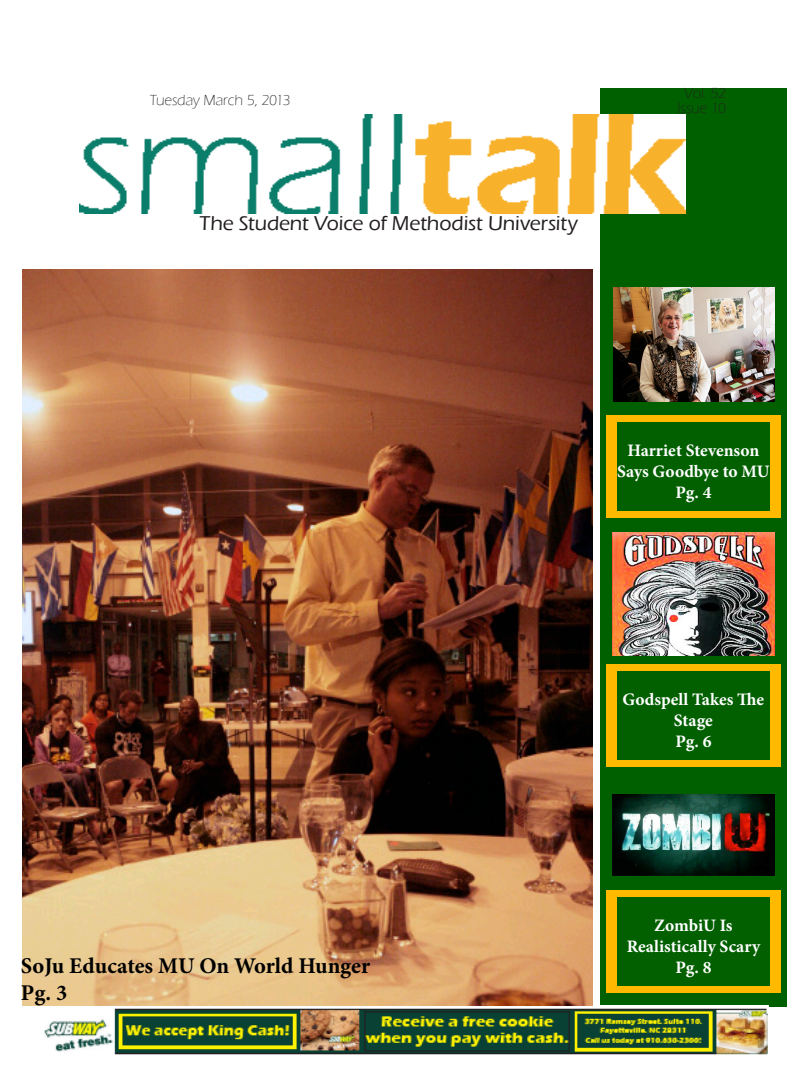
<style>
.page{position:relative;width:810px;height:1080px;background:#fff}
.page>*{position:absolute;margin:0;border:0;box-sizing:border-box;transform-origin:0 0}
.t1{font:700 22.5px "Minion Pro";color:#000}
.t2{font:500 20.62px "Eras ITC";letter-spacing:-.005em;color:#231f20}
.t3{font:700 17.5px/21px "Minion Pro";color:#fff;text-align:center}
.t4{font:300 15px/15px "Eras ITC";letter-spacing:-.01em;color:#231f20;text-align:center}
</style>
<div class="page">
<div style="left:600px;top:88px;width:187px;height:919px;background:#006000"></div>
<img style="left:80px;top:115px;width:606px;height:98px">
<img style="left:42px;top:1005px;width:726px;height:50px">
<img style="left:23px;top:270px;width:569px;height:735px">
<div style="left:606px;top:416px;width:175px;height:102px;background:#ffba00"></div>
<div style="left:617px;top:423px;width:153px;height:88px;background:#036000"></div>
<div style="left:606px;top:664px;width:175px;height:102px;background:#ffba00"></div>
<div style="left:617px;top:671px;width:153px;height:88px;background:#036000"></div>
<div style="left:606px;top:890px;width:175px;height:103px;background:#ffba00"></div>
<div style="left:617px;top:897px;width:153px;height:88px;background:#036000"></div>
<img style="left:612px;top:794px;width:163px;height:82px">
<img style="left:614px;top:288px;width:161px;height:113px">
<img style="left:612px;top:532px;width:163px;height:123px">
<p class="t4" style="left:150px;top:93px;width:142px">Tuesday March 5, 2013</p>
<p class="t4" style="left:678px;top:86px;width:50px">Vol. 52<br>Issue 10</p>
<p class="t2" style="left:200px;top:212px;width:380px">The Student Voice of Methodist University</p>
<p class="t1" style="left:21px;top:950px;width:351px">SoJu Educates MU On World Hunger</p>
<p class="t1" style="left:21px;top:977px;width:48px">Pg. 3</p>
<p class="t3" style="left:617px;top:440px;width:154px">Harriet Stevenson<br>Says Goodbye to MU</p>
<p class="t3" style="left:675px;top:482px;width:38px">Pg. 4</p>
<p class="t3" style="left:623px;top:688px;width:143px">Godspell Takes The<br>Stage</p>
<p class="t3" style="left:675px;top:730px;width:38px">Pg. 6</p>
<p class="t3" style="left:654px;top:915px;width:80px">ZombiU Is</p>
<p class="t3" style="left:627px;top:936px;width:135px">Realistically Scary</p>
<p class="t3" style="left:675px;top:957px;width:38px">Pg. 8</p>
</div>
